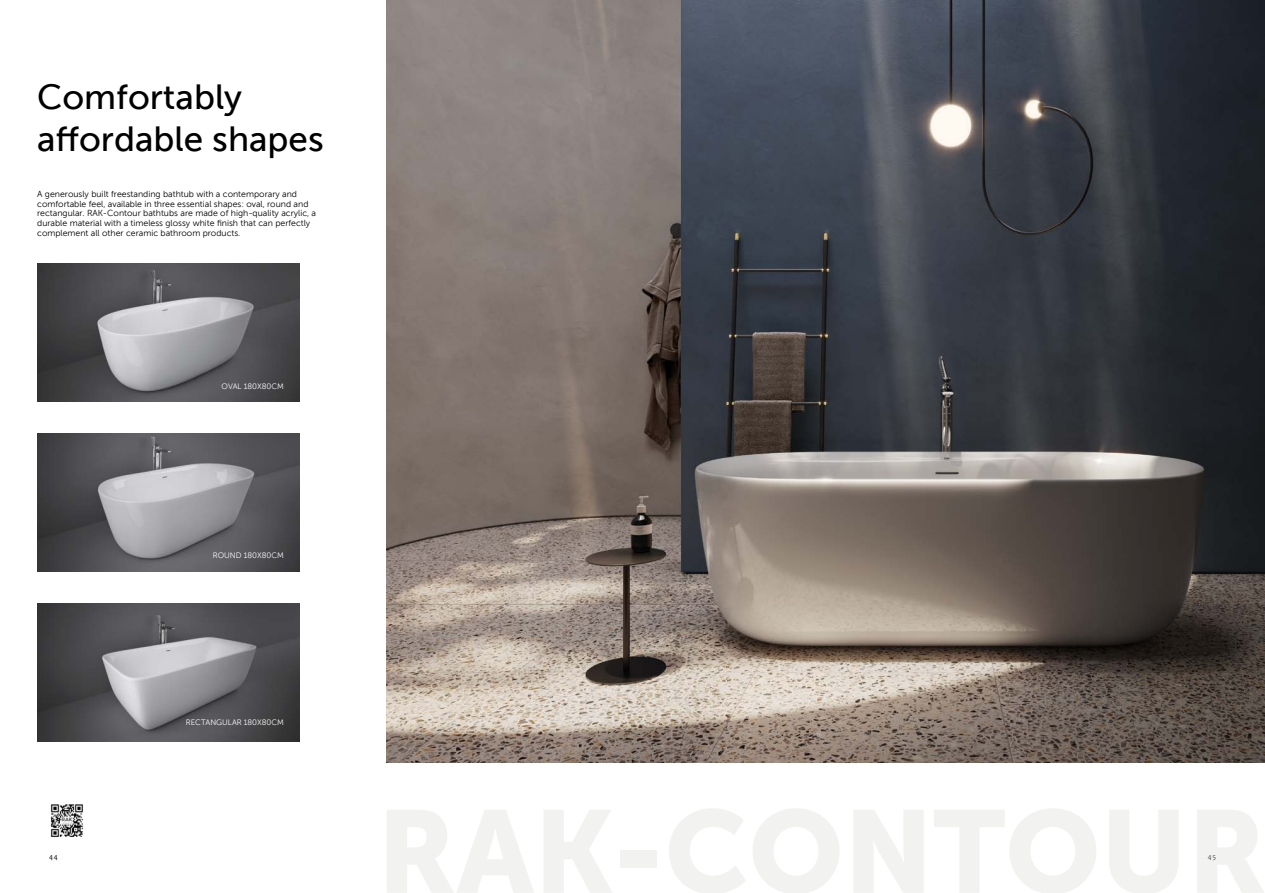
<style>
.page{position:relative;width:1265px;height:893px;background:#fff}
.page>*{position:absolute;margin:0;border:0;box-sizing:border-box;transform-origin:0 0}
.t1{font:35px/42px "Museo Sans 500";color:#000}
.t2{font:8.75px/9.5px "Museo Sans 300";color:#000}
.t3{font:7.88px "Museo Sans 300";color:#fff}
.t4{font:7.44px "Candara";color:#000}
</style>
<div class="page">
<img style="left:37px;top:433px;width:262px;height:139px">
<img style="left:37px;top:263px;width:262px;height:139px">
<img style="left:37px;top:603px;width:262px;height:139px">
<img style="left:387px;top:0;width:878px;height:762px">
<img style="left:50px;top:804px;width:34px;height:33px">
<h1 class="t1" style="left:37px;top:76px;width:288px">Comfortably affordable shapes</h1>
<p class="t2" style="left:37px;top:190px;width:280px">A generously built freestanding bathtub with a contemporary and comfortable feel, available in three essential shapes: oval, round and rectangular. RAK-Contour bathtubs are made of high-quality acrylic, a durable material with a timeless glossy white finish that can perfectly complement all other ceramic bathroom products.</p>
<p class="t3" style="left:222px;top:382px;width:64px">OVAL 180X80CM</p>
<p class="t3" style="left:213px;top:551px;width:73px">ROUND 180X80CM</p>
<p class="t3" style="left:186px;top:718px;width:100px">RECTANGULAR 180X80CM</p>
<p class="t4" style="left:49px;top:852px;width:10px">44</p>
<p class="t4" style="left:1208px;top:852px;width:10px">45</p>
</div>
